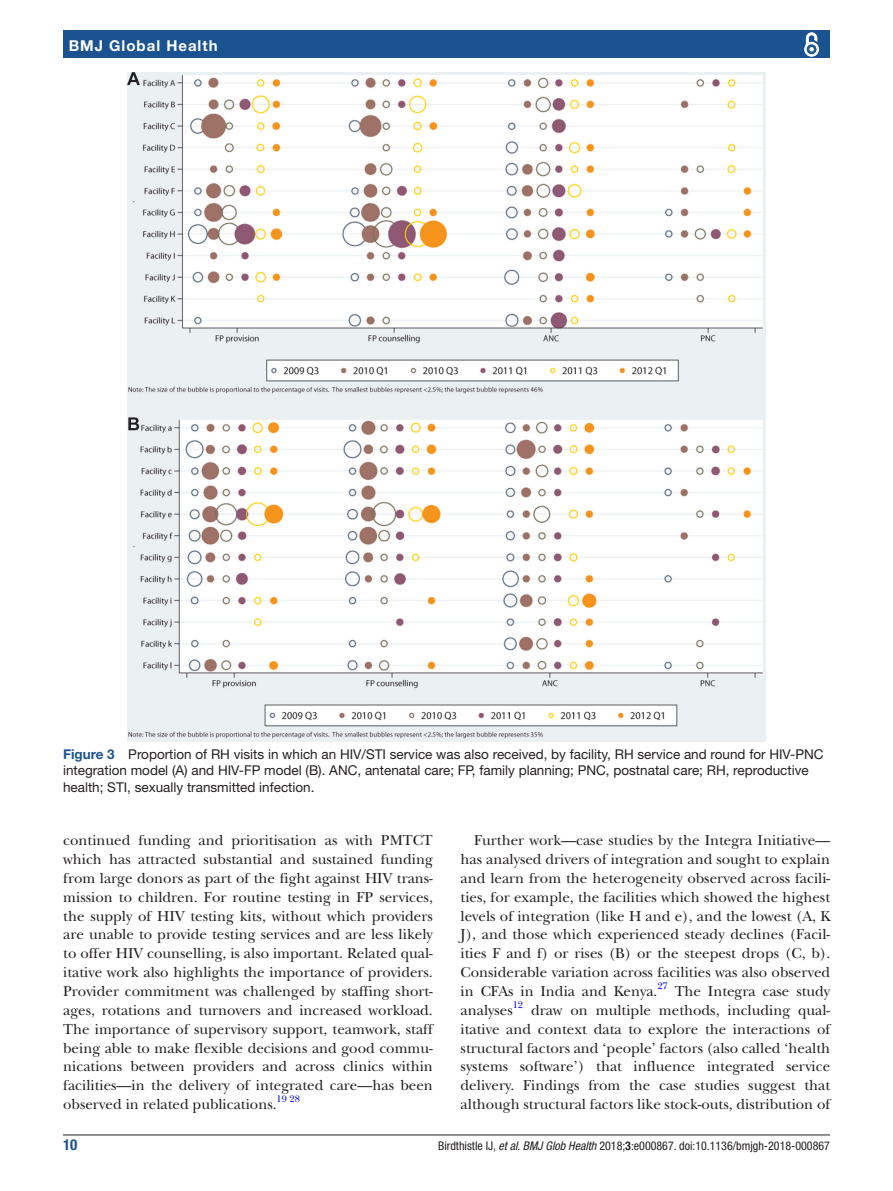
<style>
.page{position:relative;width:893px;height:1191px;background:#fff}
.page>*{position:absolute;margin:0;border:0;box-sizing:border-box;transform-origin:0 0}
.t1{font:15px/18.9px "New Baskerville";color:#231f20;text-align:justify}
.t2{font:700 15px "Helvetica Neue LT Std";letter-spacing:.065em;color:#fff}
.t3{font:700 condensed 15px "Helvetica Neue LT Std";color:#1b5391}
.t4{font:13.5px/16.2px "Helvetica Neue LT Std";color:#231f20}
.t5{font:condensed 12px "Helvetica Neue LT Std";color:#231f20}
.t6{font:9.9px "New Baskerville";color:#00f}
.s1{font-weight:700;color:#1b5391}
.s2{font-style:italic}
.s3{font-weight:700}
</style>
<div class="page">
<hr style="left:63px;top:1134px;width:767px;height:1px;background:#231f20">
<div style="left:63px;top:31px;width:767px;height:27px;background:#1b5391"></div>
<svg style="left:804px;top:32px;width:16px;height:25px"></svg>
<div style="left:808px;top:46px;width:7px;height:7px;border:1px solid #1b5391;border-radius:50%"></div>
<img style="left:127px;top:73px;width:638px;height:668px">
<p class="t2" style="left:69px;top:36px;width:150px">BMJ Global Health</p>
<p class="t4" style="left:63px;top:746px;width:762px"><span class="s1">Figure 3</span> Proportion of RH visits in which an HIV/STI service was also received, by facility, RH service and round for HIV-PNC integration model (A) and HIV-FP model (B). ANC, antenatal care; FP, family planning; PNC, postnatal care; RH, reproductive health; STI, sexually transmitted infection.</p>
<p class="t1" style="left:63px;top:831px;width:371px">continued funding and prioritisation as with PMTCT which has attracted substantial and sustained funding from large donors as part of the fight against HIV trans&shy;mission to children. For routine testing in FP services, the supply of HIV testing kits, without which providers are unable to provide testing services and are less likely to offer HIV counselling, is also important. Related qual&shy;itative work also highlights the importance of providers.<br>Provider commitment was challenged by staffing short&shy;ages, rotations and turnovers and increased workload.<br>The importance of supervisory support, teamwork, staff being able to make flexible decisions and good commu&shy;nications between providers and across clinics within facilities—in the delivery of integrated care—has been observed in related publications.</p>
<p class="t6" style="left:277px;top:1093px;width:25px">19 28</p>
<p class="t1" style="left:461px;top:831px;width:371px;text-indent:14px">Further work—case studies by the Integra Initiative— has analysed drivers of integration and sought to explain and learn from the heterogeneity observed across facili&shy;ties, for example, the facilities which showed the highest levels of integration (like H and e), and the lowest (A, K J), and those which experienced steady declines (Facil&shy;ities F and f) or rises (B) or the steepest drops (C, b).<br>Considerable variation across facilities was also observed in CFAs in India and Kenya.</p>
<p class="t6" style="left:657px;top:980px;width:12px">27</p>
<p class="t1" style="left:675px;top:981px;width:157px">The Integra case study</p>
<p class="t1" style="left:461px;top:1000px;width:54px">analyses</p>
<p class="t6" style="left:513px;top:999px;width:12px">12</p>
<p class="t1" style="left:461px;top:1000px;width:371px;text-indent:70px">draw on multiple methods, including qual&shy;itative and context data to explore the interactions of structural factors and ‘people’ factors (also called ‘health systems software’) that influence integrated service delivery. Findings from the case studies suggest that although structural factors like stock-outs, distribution of</p>
<p class="t3" style="left:63px;top:1135px;width:16px">10</p>
<p class="t5" style="left:438px;top:1138px;width:393px">Birdthistle IJ, <span class="s2">et al</span>. <span class="s2">BMJ Glob Health</span> 2018;<span class="s3">3</span>:e000867. doi:10.1136/bmjgh-2018-000867</p>
</div>
